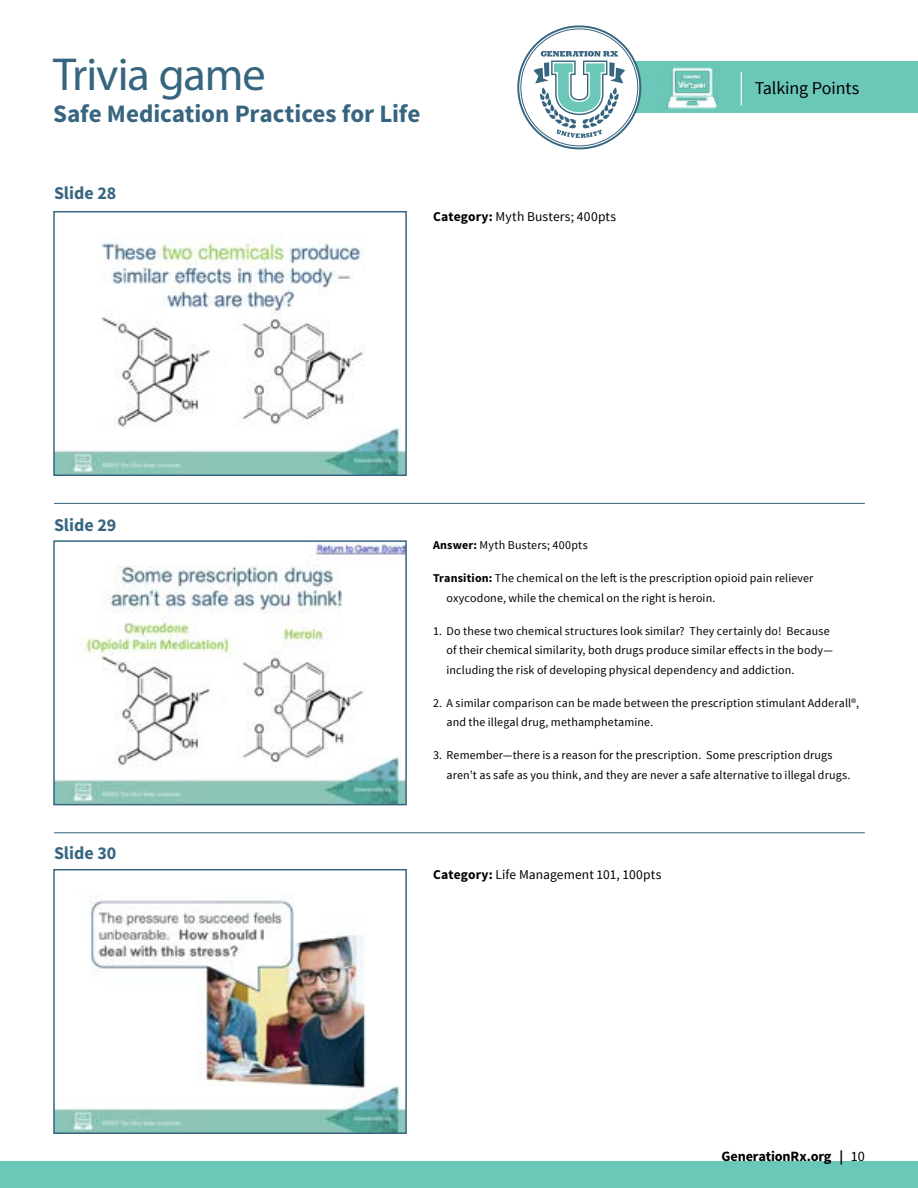
<style>
.page{position:relative;width:918px;height:1188px;background:#fff}
.page>*{position:absolute;margin:0;border:0;box-sizing:border-box;transform-origin:0 0}
.t1{font:46.5px "Myriad Pro";letter-spacing:-.025em;color:#37657f}
.t2{font:700 25.05px "Source Sans Pro";letter-spacing:-.005em;color:#37657f}
.t3{font:700 18px "Source Sans Pro";color:#37657f}
.t4{font:18px "Source Sans Pro";letter-spacing:-.01em;color:#000}
.t5{font:700 14.25px "Source Sans Pro";letter-spacing:-.01em;color:#000}
.t6{font:13.5px "Source Sans Pro";letter-spacing:.01em;color:#000}
.t7{font:12px/19.5px "Source Sans Pro";letter-spacing:.01em;color:#000}
.s1{font-weight:700}
.s2{font-weight:400}
</style>
<div class="page">
<div style="left:594px;top:61px;width:324px;height:52px;background:#6bc7b8"></div>
<hr style="left:741px;top:72px;width:1px;height:33px;background:#fff">
<svg style="left:519px;top:27px;width:120px;height:120px"></svg>
<div style="left:517px;top:25px;width:124px;height:124px;border:2px solid #37657f;border-radius:50%"></div>
<svg style="left:534px;top:51px;width:91px;height:87px"></svg>
<img style="left:665px;top:68px;width:52px;height:41px">
<div style="left:0;top:1161px;width:918px;height:27px;background:#6bc7b8"></div>
<img style="left:56px;top:235px;width:348px;height:238px">
<div style="left:53px;top:211px;width:354px;height:265px;border:2px solid #37657f"></div>
<hr style="left:54px;top:503px;width:811px;height:1px;background:#37657f">
<img style="left:56px;top:543px;width:348px;height:259px">
<div style="left:53px;top:540px;width:354px;height:265px;border:2px solid #37657f"></div>
<hr style="left:54px;top:832px;width:811px;height:1px;background:#37657f">
<img style="left:56px;top:895px;width:348px;height:236px">
<div style="left:53px;top:869px;width:354px;height:265px;border:2px solid #37657f"></div>
<h1 class="t1" style="left:53px;top:46px;width:214px">Trivia game</h1>
<h2 class="t2" style="left:53px;top:98px;width:369px">Safe Medication Practices for Life</h2>
<h3 class="t3" style="left:54px;top:181px;width:64px">Slide 28</h3>
<p class="t6" style="left:433px;top:208px;width:185px"><span class="s1">Category:</span> Myth Busters; 400pts</p>
<h3 class="t4" style="left:755px;top:77px;width:106px">Talking Points</h3>
<h3 class="t3" style="left:54px;top:513px;width:64px">Slide 29</h3>
<h3 class="t3" style="left:54px;top:842px;width:64px">Slide 30</h3>
<p class="t7" style="left:433px;top:536px;width:156px"><span class="s1">Answer:</span> Myth Busters; 400pts</p>
<p class="t7" style="left:447px;top:569px;width:368px;text-indent:-14px"><span class="s1">Transition:</span> The chemical on the left is the prescription opioid pain reliever oxycodone, while the chemical on the right is heroin.</p>
<p class="t7" style="left:447px;top:621px;width:388px;text-indent:-14px">1. Do these two chemical structures look similar? They certainly do! Because of their chemical similarity, both drugs produce similar effects in the body— including the risk of developing physical dependency and addiction.</p>
<p class="t7" style="left:447px;top:693px;width:414px;text-indent:-14px">2. A similar comparison can be made between the prescription stimulant Adderall®, and the illegal drug, methamphetamine.</p>
<p class="t7" style="left:447px;top:746px;width:405px;text-indent:-14px">3. Remember—there is a reason for the prescription. Some prescription drugs aren’t as safe as you think, and they are never a safe alternative to illegal drugs.</p>
<p class="t6" style="left:433px;top:866px;width:230px"><span class="s1">Category:</span> Life Management 101, 100pts</p>
<p class="t5" style="left:721px;top:1147px;width:145px">GenerationRx.org | <span class="s2">10</span></p>
</div>
